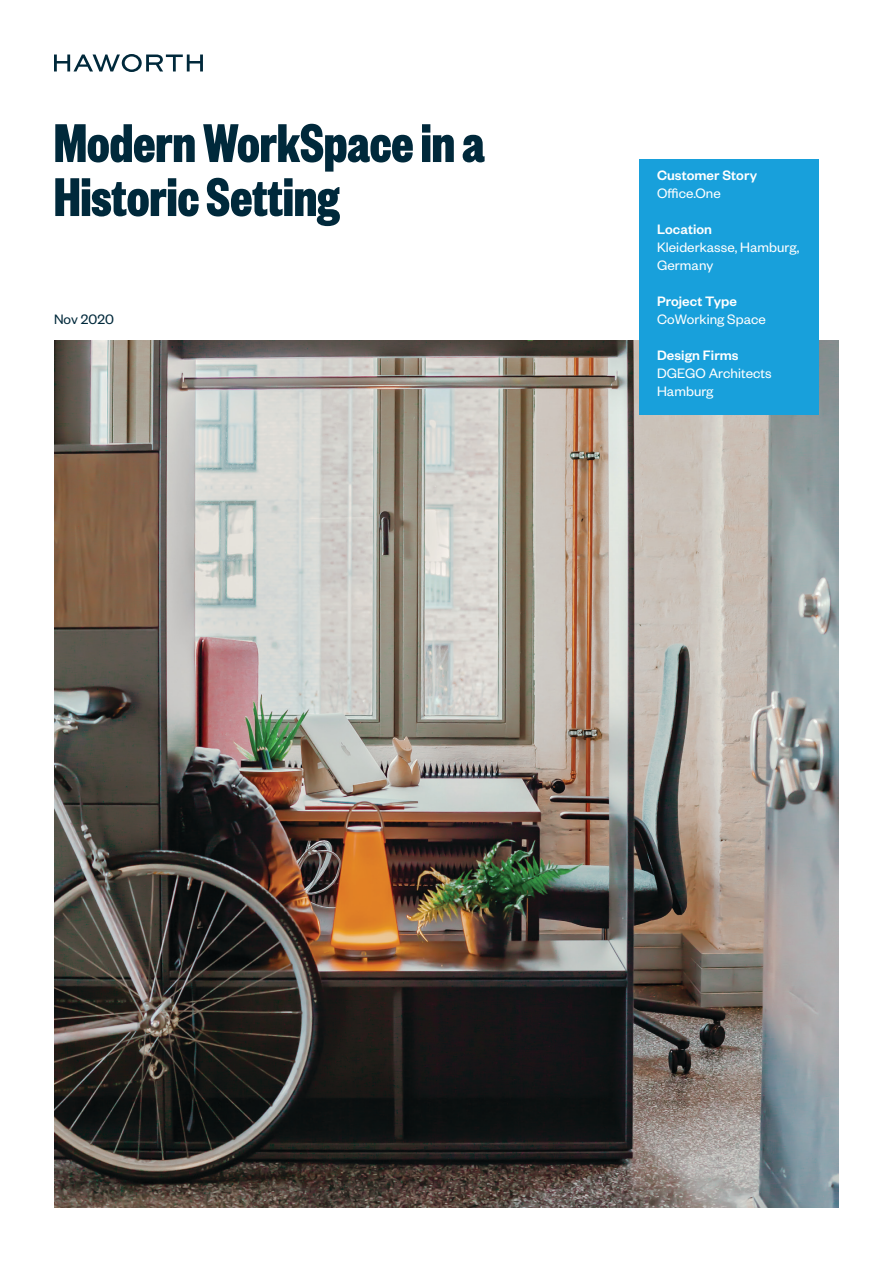
<style>
.page{position:relative;width:893px;height:1263px;background:#fff}
.page>*{position:absolute;margin:0;border:0;box-sizing:border-box;transform-origin:0 0}
.Founders_Headline_40{font:700 60px/54px "Founders Grotesk X Cond";color:#00293b}
.Founders_Standard_Te{font:15px/18px "Founders Grotesk";letter-spacing:.005em;color:#fff}
.Founders_Standard_Te-2{font:500 15px "Founders Grotesk";letter-spacing:.005em;color:#fff}
.t1{font:15px "Founders Grotesk";letter-spacing:.005em;color:#00293b}
</style>
<div class="page">
<svg style="left:54px;top:54px;width:149px;height:18px"></svg>
<img style="left:54px;top:341px;width:785px;height:866px">
<div style="left:639px;top:159px;width:180px;height:255px;background:#18a0db"></div>
<p class="Founders_Headline_40" style="left:54px;top:113px;width:432px">Modern WorkSpace in a<br>Historic Setting</p>
<p class="t1" style="left:54px;top:310px;width:61px">Nov 2020</p>
<p class="Founders_Standard_Te-2" style="left:657px;top:166px;width:102px">Customer Story</p>
<p class="Founders_Standard_Te" style="left:657px;top:183px;width:65px">Office.One</p>
<p class="Founders_Standard_Te-2" style="left:657px;top:220px;width:57px">Location</p>
<p class="Founders_Standard_Te" style="left:657px;top:237px;width:144px">Kleiderkasse, Hamburg,<br>Germany</p>
<p class="Founders_Standard_Te-2" style="left:657px;top:292px;width:82px">Project Type</p>
<p class="Founders_Standard_Te" style="left:657px;top:309px;width:110px">CoWorking Space</p>
<p class="Founders_Standard_Te-2" style="left:657px;top:346px;width:83px">Design Firms</p>
<p class="Founders_Standard_Te" style="left:657px;top:363px;width:116px">DGEGO Architects<br>Hamburg</p>
</div>
